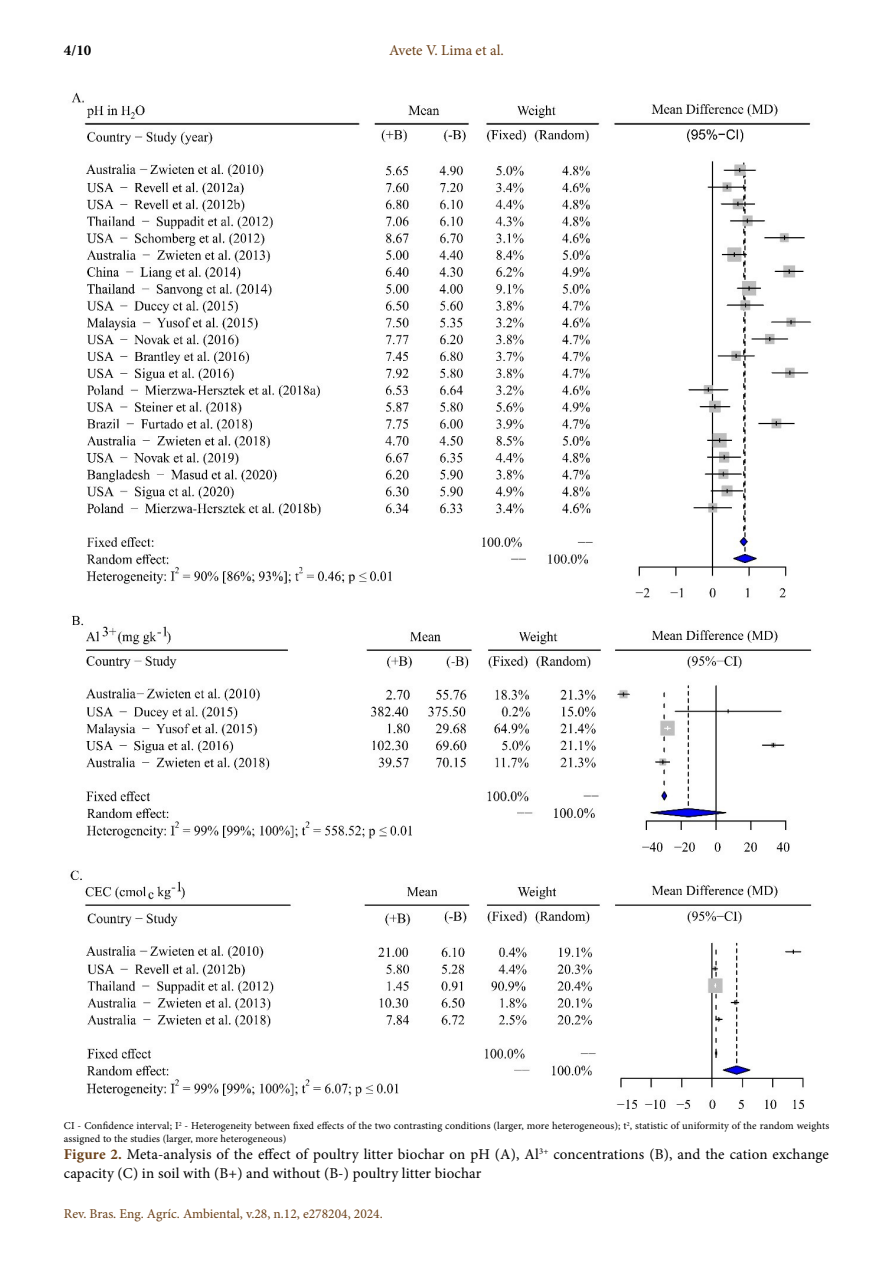
<style>
.page{position:relative;width:893px;height:1263px;background:#fff}
.page>*{position:absolute;margin:0;border:0;box-sizing:border-box;transform-origin:0 0}
.t1{font:15px/18.8px "Minion Pro";letter-spacing:.005em;color:#000}
.t2{font:15px "Minion Pro";color:#6c4119}
.t3{font:700 15px "Minion Pro";color:#000}
.t4{font:13.5px "Minion Pro";color:#6c4119}
.t5{font:10.5px/12.6px "Minion Pro";letter-spacing:.005em;color:#000}
.s1{font-weight:700;color:#6c4119}
</style>
<div class="page">
<img style="left:70px;top:92px;width:742px;height:1017px">
<h1 class="t3" style="left:64px;top:40px;width:29px">4/10</h1>
<h1 class="t2" style="left:389px;top:40px;width:116px">Avete V. Lima et al.</h1>
<p class="t5" style="left:64px;top:1120px;width:767px">CI - Confidence interval; I<sup>2</sup> - Heterogeneity between fixed effects of the two contrasting conditions (larger, more heterogeneous); t<sup>2</sup>, statistic of uniformity of the random weights assigned to the studies (larger, more heterogeneous)</p>
<h1 class="t1" style="left:64px;top:1145px;width:767px"><span class="s1">Figure 2.</span> Meta-analysis of the effect of poultry litter biochar on pH (A), Al<sup>3+</sup> concentrations (B), and the cation exchange capacity (C) in soil with (B+) and without (B-) poultry litter biochar</h1>
<p class="t4" style="left:64px;top:1204px;width:320px">Rev. Bras. Eng. Agríc. Ambiental, v.28, n.12, e278204, 2024.</p>
</div>
